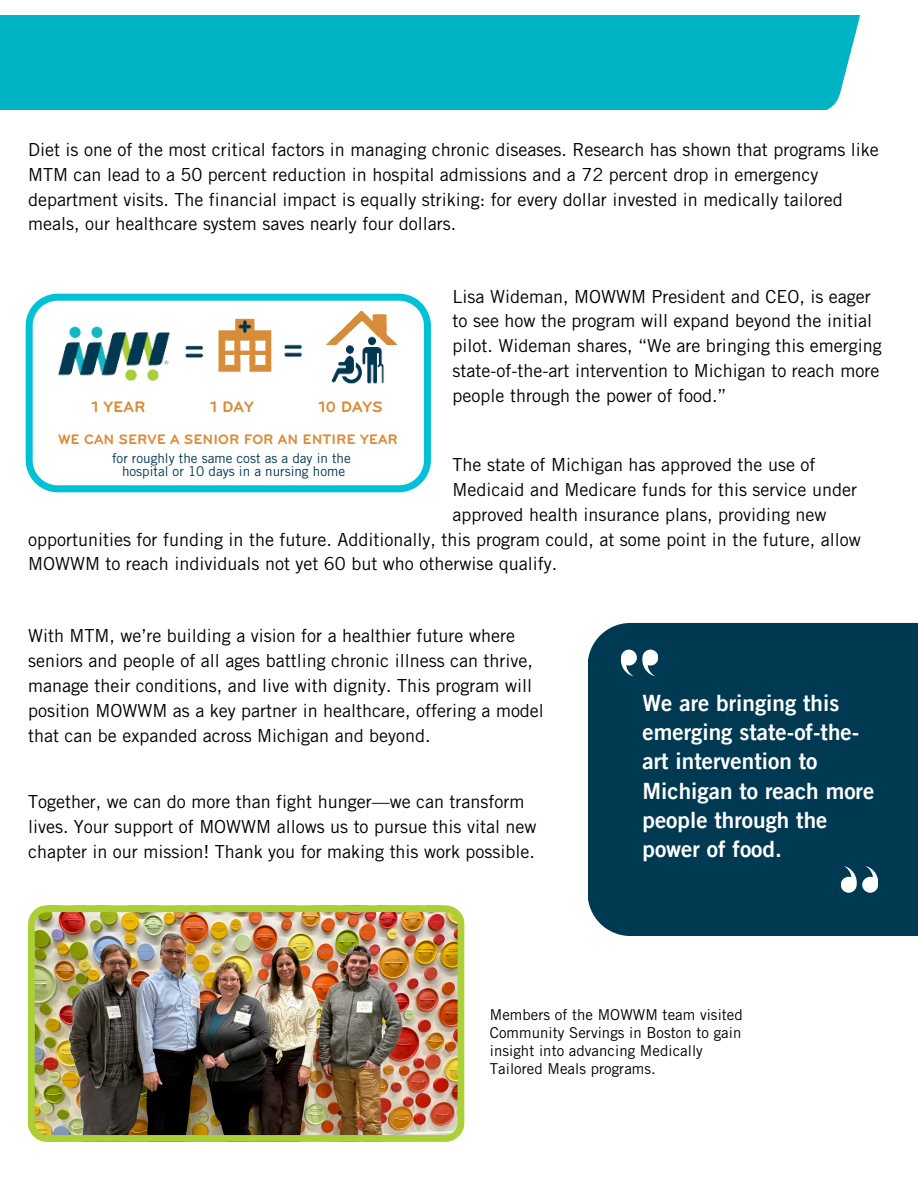
<style>
.page{position:relative;width:918px;height:1188px;background:#fff}
.page>*{position:absolute;margin:0;border:0;box-sizing:border-box;transform-origin:0 0}
.t1{font:22.5px/29.2px "Trade Gothic LT Pro Bd 2";color:#fff}
.t2{font:18px/24.8px "Trade Gothic LT Std";color:#000}
.t3{font:700 15.75px "Bryant";color:#d88d3a}
.t4{font:15px/18px "Trade Gothic LT Std";letter-spacing:.005em;color:#000}
.t5{font:700 14.25px "Bryant";color:#d88d3a}
.t6{font:13.5px "Trade Gothic LT Std";color:#003952}
</style>
<div class="page">
<div style="left:0;top:15px;width:861px;height:95px;background:#00b4c3"></div>
<div style="left:588px;top:623px;width:330px;height:313px;background:#003952"></div>
<svg style="left:841px;top:866px;width:37px;height:27px"></svg>
<svg style="left:621px;top:650px;width:37px;height:26px"></svg>
<img style="left:28px;top:905px;width:436px;height:237px">
<svg style="left:26px;top:294px;width:405px;height:198px"></svg>
<img style="left:49px;top:308px;width:358px;height:86px">
<h3 class="t2" style="left:28px;top:140px;width:852px">Diet is one of the most critical factors in managing chronic diseases. Research has shown that programs like MTM can lead to a 50 percent reduction in hospital admissions and a 72 percent drop in emergency department visits. The financial impact is equally striking: for every dollar invested in medically tailored meals, our healthcare system saves nearly four dollars.</h3>
<h3 class="t3" style="left:92px;top:398px;width:55px">1 YEAR</h3>
<h2 class="t3" style="left:210px;top:398px;width:45px">1 DAY</h2>
<h2 class="t3" style="left:319px;top:398px;width:65px">10 DAYS</h2>
<h2 class="t5" style="left:59px;top:431px;width:341px">WE CAN SERVE A SENIOR FOR AN ENTIRE YEAR</h2>
<p class="t6" style="left:112px;top:453px;width:240px">for roughly the same cost as a day in the</p>
<h1 class="t6" style="left:122px;top:466px;width:225px">hospital or 10 days in a nursing home</h1>
<h3 class="t2" style="left:453px;top:286px;width:431px">Lisa Wideman, MOWWM President and CEO, is eager to see how the program will expand beyond the initial pilot. Wideman shares, “We are bringing this emerging state-of-the-art intervention to Michigan to reach more people through the power of food.”</h3>
<h3 class="t2" style="left:453px;top:455px;width:406px">The state of Michigan has approved the use of<br>Medicaid and Medicare funds for this service under approved health insurance plans, providing new</h3>
<p class="t2" style="left:28px;top:529px;width:834px">opportunities for funding in the future. Additionally, this program could, at some point in the future, allow<br>MOWWM to reach individuals not yet 60 but who otherwise qualify.</p>
<p class="t2" style="left:28px;top:625px;width:517px">With MTM, we’re building a vision for a healthier future where seniors and people of all ages battling chronic illness can thrive, manage their conditions, and live with dignity. This program will position MOWWM as a key partner in healthcare, offering a model that can be expanded across Michigan and beyond.</p>
<p class="t2" style="left:28px;top:791px;width:510px">Together, we can do more than fight hunger—we can transform lives. Your support of MOWWM allows us to pursue this vital new chapter in our mission! Thank you for making this work possible.</p>
<h2 class="t1" style="left:643px;top:691px;width:233px">We are bringing this emerging state-of-the&shy;art intervention to<br>Michigan to reach more people through the power of food.</h2>
<p class="t4" style="left:490px;top:1008px;width:254px">Members of the MOWWM team visited<br>Community Servings in Boston to gain insight into advancing Medically<br>Tailored Meals programs.</p>
</div>
